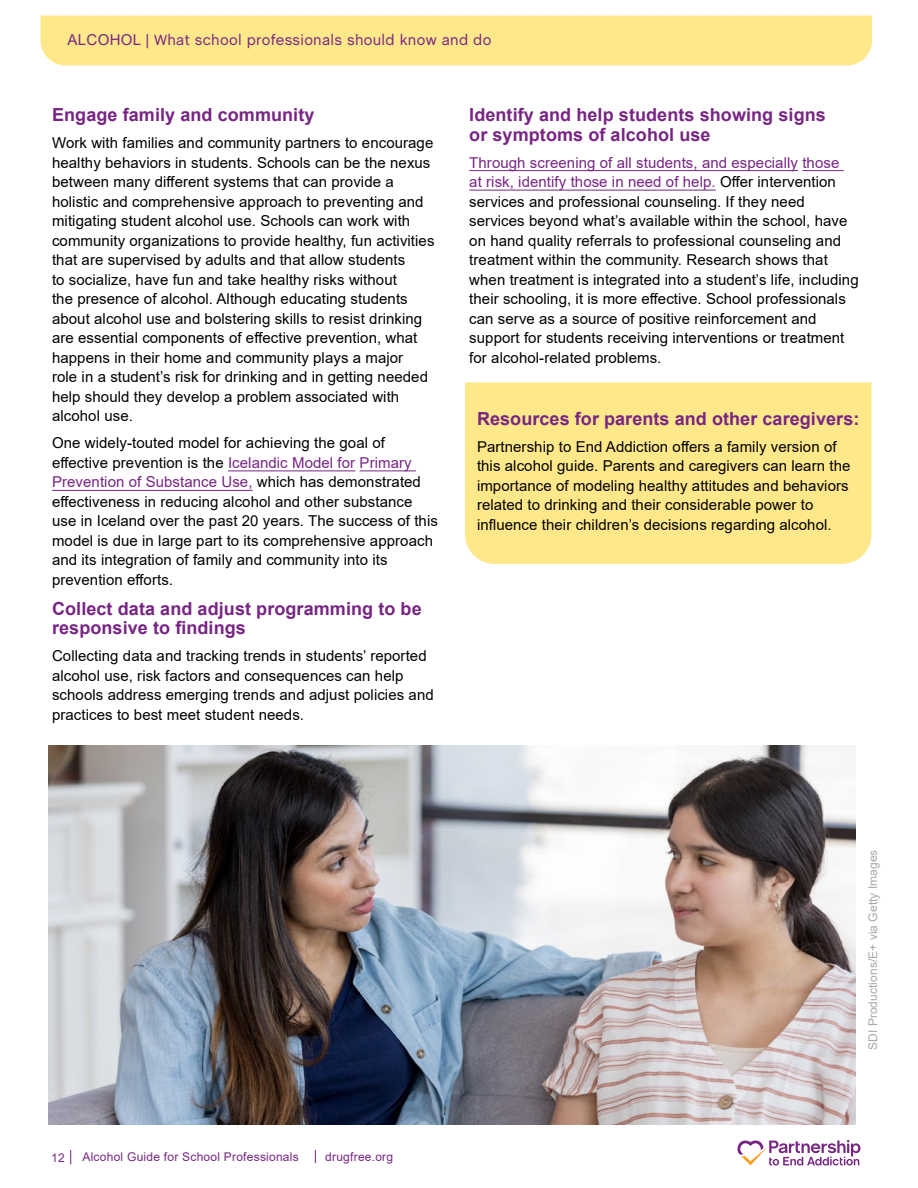
<style>
.page{position:relative;width:918px;height:1188px;background:#fff}
.page>*{position:absolute;margin:0;border:0;box-sizing:border-box;transform-origin:0 0}
.t1{font:700 18px/19.5px "Arial";letter-spacing:.005em;color:#772583}
.t2{font:15px/19.5px "Arial";letter-spacing:.005em;color:#000}
.t3{font:15px "Chalet";letter-spacing:.02em;color:#782682}
.t4{font:12px "Arial";letter-spacing:.02em;color:#772583}
.t5{font:12px "Arial";letter-spacing:.005em;color:#a9a9a9}
.t6{font:12px "Arial";color:#782682}
.s1{font-family:"Arial"}
.s2{color:#772583}
</style>
<div class="page">
<div style="left:40px;top:16px;width:832px;height:49px;background:#ffe88a"></div>
<svg style="left:70px;top:1150px;width:1px;height:14px"></svg>
<svg style="left:315px;top:1150px;width:1px;height:13px"></svg>
<svg style="left:737px;top:1140px;width:123px;height:26px"></svg>
<hr style="left:228px;top:471px;width:127px;height:1px;background:#772583">
<hr style="left:360px;top:471px;width:56px;height:1px;background:#772583">
<hr style="left:52px;top:490px;width:201px;height:1px;background:#772583">
<hr style="left:469px;top:170px;width:329px;height:1px;background:#772583">
<hr style="left:802px;top:170px;width:42px;height:1px;background:#772583">
<hr style="left:469px;top:190px;width:247px;height:1px;background:#772583">
<div style="left:465px;top:382px;width:407px;height:182px;background:#ffe88a"></div>
<img style="left:48px;top:746px;width:807px;height:379px">
<p class="t3" style="left:68px;top:31px;width:425px"><span class="s1">ALCOHOL |</span> What school professionals should know and do</p>
<p class="t1" style="left:52px;top:106px;width:264px">Engage family and community</p>
<p class="t2" style="left:52px;top:133px;width:384px">Work with families and community partners to encourage healthy behaviors in students. Schools can be the nexus between many different systems that can provide a holistic and comprehensive approach to preventing and mitigating student alcohol use. Schools can work with community organizations to provide healthy, fun activities that are supervised by adults and that allow students<br>to socialize, have fun and take healthy risks without<br>the presence of alcohol. Although educating students about alcohol use and bolstering skills to resist drinking are essential components of effective prevention, what happens in their home and community plays a major<br>role in a student’s risk for drinking and in getting needed help should they develop a problem associated with alcohol use.</p>
<p class="t2" style="left:52px;top:433px;width:387px">One widely-touted model for achieving the goal of effective prevention is the <span class="s2">Icelandic Model for Primary Prevention of Substance Use,</span> which has demonstrated effectiveness in reducing alcohol and other substance use in Iceland over the past 20 years. The success of this model is due in large part to its comprehensive approach and its integration of family and community into its prevention efforts.</p>
<p class="t1" style="left:52px;top:599px;width:371px">Collect data and adjust programming to be responsive to findings</p>
<p class="t2" style="left:52px;top:646px;width:383px">Collecting data and tracking trends in students’ reported alcohol use, risk factors and consequences can help schools address emerging trends and adjust policies and practices to best meet student needs.</p>
<p class="t1" style="left:469px;top:105px;width:358px">Identify and help students showing signs or symptoms of alcohol use</p>
<p class="t2" style="left:469px;top:152px;width:391px"><span class="s2">Through screening of all students, and especially those<br>at risk, identify those in need of help.</span> Offer intervention services and professional counseling. If they need services beyond what’s available within the school, have on hand quality referrals to professional counseling and treatment within the community. Research shows that when treatment is integrated into a student’s life, including their schooling, it is more effective. School professionals can serve as a source of positive reinforcement and support for students receiving interventions or treatment for alcohol-related problems.</p>
<p class="t1" style="left:477px;top:409px;width:384px">Resources for parents and other caregivers:</p>
<p class="t2" style="left:477px;top:436px;width:375px">Partnership to End Addiction offers a family version of this alcohol guide. Parents and caregivers can learn the importance of modeling healthy attitudes and behaviors related to drinking and their considerable power to influence their children’s decisions regarding alcohol.</p>
<p class="t6" style="left:51px;top:1149px;width:15px">12</p>
<p class="t4" style="left:82px;top:1149px;width:218px">Alcohol Guide for School Professionals</p>
<p class="t4" style="left:325px;top:1148px;width:70px">drugfree.org</p>
<p class="t5" style="left:865px;top:1050px;width:202px;rotate:-90deg">SDI Productions/E+ via Getty Images</p>
</div>
